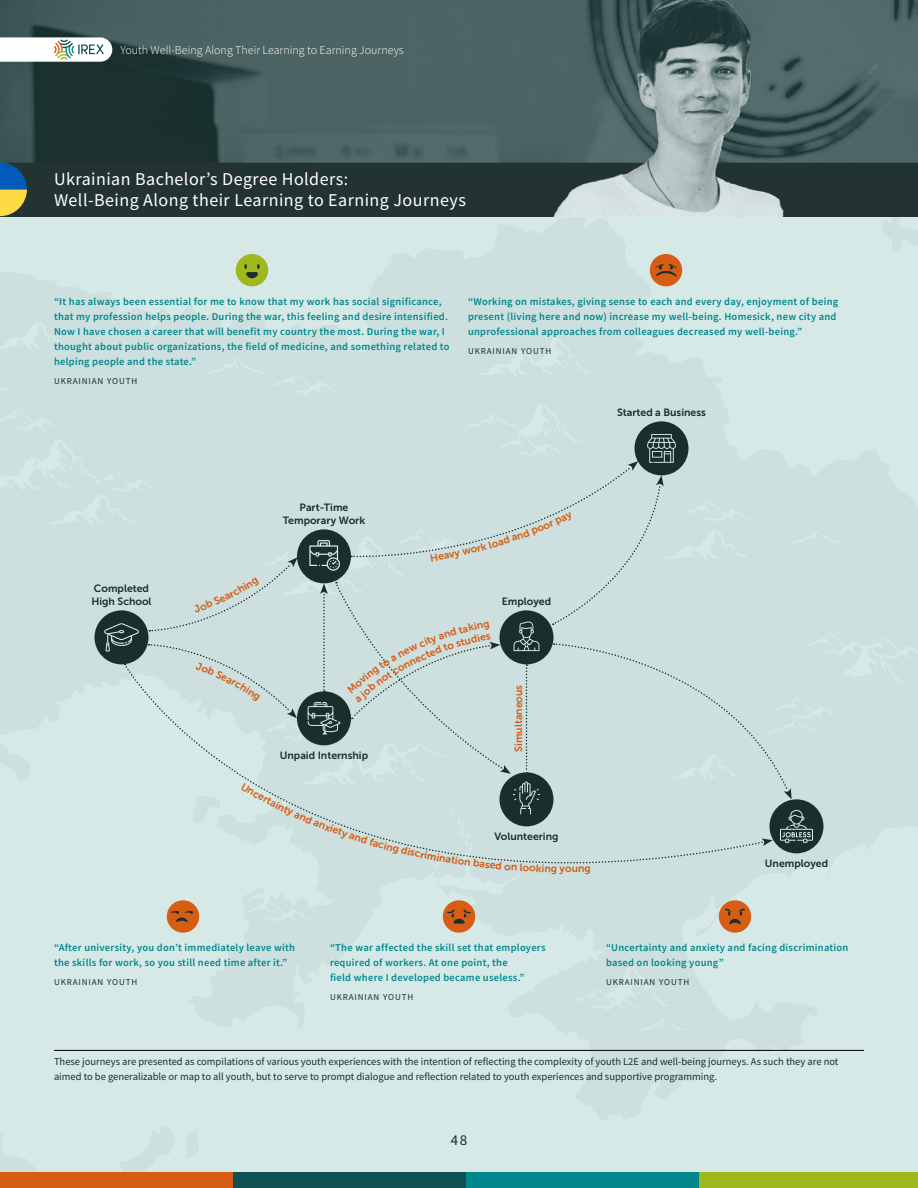
<style>
.page{position:relative;width:918px;height:1188px;background:#fff}
.page>*{position:absolute;margin:0;border:0;box-sizing:border-box;transform-origin:0 0}
.t1{font:18px/21px "Source Sans Pro";letter-spacing:.025em;color:#fff}
.t2{font:15px "Source Sans Pro";color:#182f2e}
.t3{font:300 12px "Source Sans Pro";color:#fff}
.t4{font:600 10.5px/15px "Source Sans Pro";letter-spacing:.025em;color:#00888d}
.t5{font:10.5px/15px "Source Sans Pro";color:#182f2e}
.t6{font:10.5px/13.5px "Museo Sans 700";color:#182f2e}
.t7{font:10.5px "Museo Sans 700";color:#d65d14}
.t8{font:9px "Source Sans Pro";letter-spacing:.1em;color:#182f2e}
</style>
<div class="page">
<img style="left:0;top:216px;width:918px;height:956px">
<img style="left:0;top:0;width:918px;height:216px">
<hr style="left:54px;top:1050px;width:810px;height:1px;background:#000">
<div style="left:94px;top:610px;width:54px;height:54px;background:#182f2e;border-radius:50%"></div>
<svg style="left:104px;top:623px;width:35px;height:29px"></svg>
<div style="left:770px;top:799px;width:54px;height:54px;background:#182f2e;border-radius:50%"></div>
<img style="left:0;top:162px;width:27px;height:54px">
<div style="left:634px;top:421px;width:54px;height:54px;background:#182f2e;border-radius:50%"></div>
<div style="left:124px;top:665px;width:641px;height:268px;background:#d0e1e0"></div>
<div style="left:236px;top:254px;width:32px;height:32px;background:#a0b71e;border-radius:50%"></div>
<svg style="left:244px;top:264px;width:16px;height:14px"></svg>
<div style="left:167px;top:900px;width:32px;height:33px;background:#d65d14;border-radius:50%"></div>
<svg style="left:171px;top:911px;width:22px;height:11px"></svg>
<div style="left:443px;top:900px;width:32px;height:33px;background:#d65d14;border-radius:50%"></div>
<svg style="left:447px;top:909px;width:24px;height:15px"></svg>
<div style="left:719px;top:900px;width:32px;height:33px;background:#d65d14;border-radius:50%"></div>
<svg style="left:725px;top:908px;width:20px;height:16px"></svg>
<div style="left:650px;top:254px;width:32px;height:32px;background:#d65d14;border-radius:50%"></div>
<svg style="left:655px;top:263px;width:22px;height:14px"></svg>
<div style="left:0;top:1172px;width:233px;height:16px;background:#d65d14"></div>
<div style="left:233px;top:1172px;width:233px;height:16px;background:#115153"></div>
<div style="left:466px;top:1172px;width:233px;height:16px;background:#00888d"></div>
<div style="left:699px;top:1172px;width:219px;height:16px;background:#a0b71e"></div>
<svg style="left:0;top:37px;width:112px;height:25px"></svg>
<svg style="left:148px;top:434px;width:665px;height:440px;background:#c5d7d6"></svg>
<p class="t3" style="left:120px;top:43px;width:285px">Youth Well-Being Along Their Learning to Earning Journeys</p>
<h1 class="t1" style="left:54px;top:169px;width:413px">Ukrainian Bachelor’s Degree Holders:<br>Well-Being Along their Learning to Earning Journeys</h1>
<p class="t4" style="left:54px;top:294px;width:397px">“It has always been essential for me to know that my work has social significance, that my profession helps people. During the war, this feeling and desire intensified.<br>Now I have chosen a career that will benefit my country the most. During the war, I thought about public organizations, the field of medicine, and something related to helping people and the state.”</p>
<p class="t8" style="left:54px;top:375px;width:85px">UKRAINIAN YOUTH</p>
<p class="t4" style="left:468px;top:294px;width:372px">“Working on mistakes, giving sense to each and every day, enjoyment of being present (living here and now) increase my well-being. Homesick, new city and unprofessional approaches from colleagues decreased my well-being.”</p>
<p class="t8" style="left:468px;top:345px;width:85px">UKRAINIAN YOUTH</p>
<p class="t6" style="left:617px;top:406px;width:90px">Started a Business</p>
<p class="t6" style="left:91px;top:581px;width:62px">Completed<br>High School</p>
<p class="t6" style="left:283px;top:500px;width:84px;text-align:center">Part-Time<br>Temporary Work</p>
<p class="t6" style="left:280px;top:748px;width:90px">Unpaid Internship</p>
<p class="t6" style="left:502px;top:595px;width:51px">Employed</p>
<p class="t7" style="left:513px;top:752px;width:69px;rotate:-90deg">Simultaneous</p>
<p class="t6" style="left:494px;top:830px;width:66px">Volunteering</p>
<p class="t7" style="left:530px;top:862px;width:23px;rotate:2deg">okin</p>
<p class="t7" style="left:565px;top:863px;width:15px">ou</p>
<p class="t6" style="left:765px;top:856px;width:65px">Unemployed</p>
<p class="t4" style="left:54px;top:940px;width:243px">“After university, you don’t immediately leave with the skills for work, so you still need time after it.”</p>
<p class="t8" style="left:54px;top:976px;width:85px">UKRAINIAN YOUTH</p>
<p class="t4" style="left:330px;top:940px;width:217px">“The war affected the skill set that employers required of workers. At one point, the<br>field where I developed became useless.”</p>
<p class="t8" style="left:330px;top:991px;width:85px">UKRAINIAN YOUTH</p>
<p class="t4" style="left:606px;top:940px;width:244px">“Uncertainty and anxiety and facing discrimination based on looking young”</p>
<p class="t8" style="left:606px;top:976px;width:85px">UKRAINIAN YOUTH</p>
<p class="t5" style="left:54px;top:1054px;width:786px">These journeys are presented as compilations of various youth experiences with the intention of reflecting the complexity of youth L2E and well-being journeys. As such they are not aimed to be generalizable or map to all youth, but to serve to prompt dialogue and reflection related to youth experiences and supportive programming.</p>
<h2 class="t2" style="left:451px;top:1131px;width:18px">48</h2>
</div>
